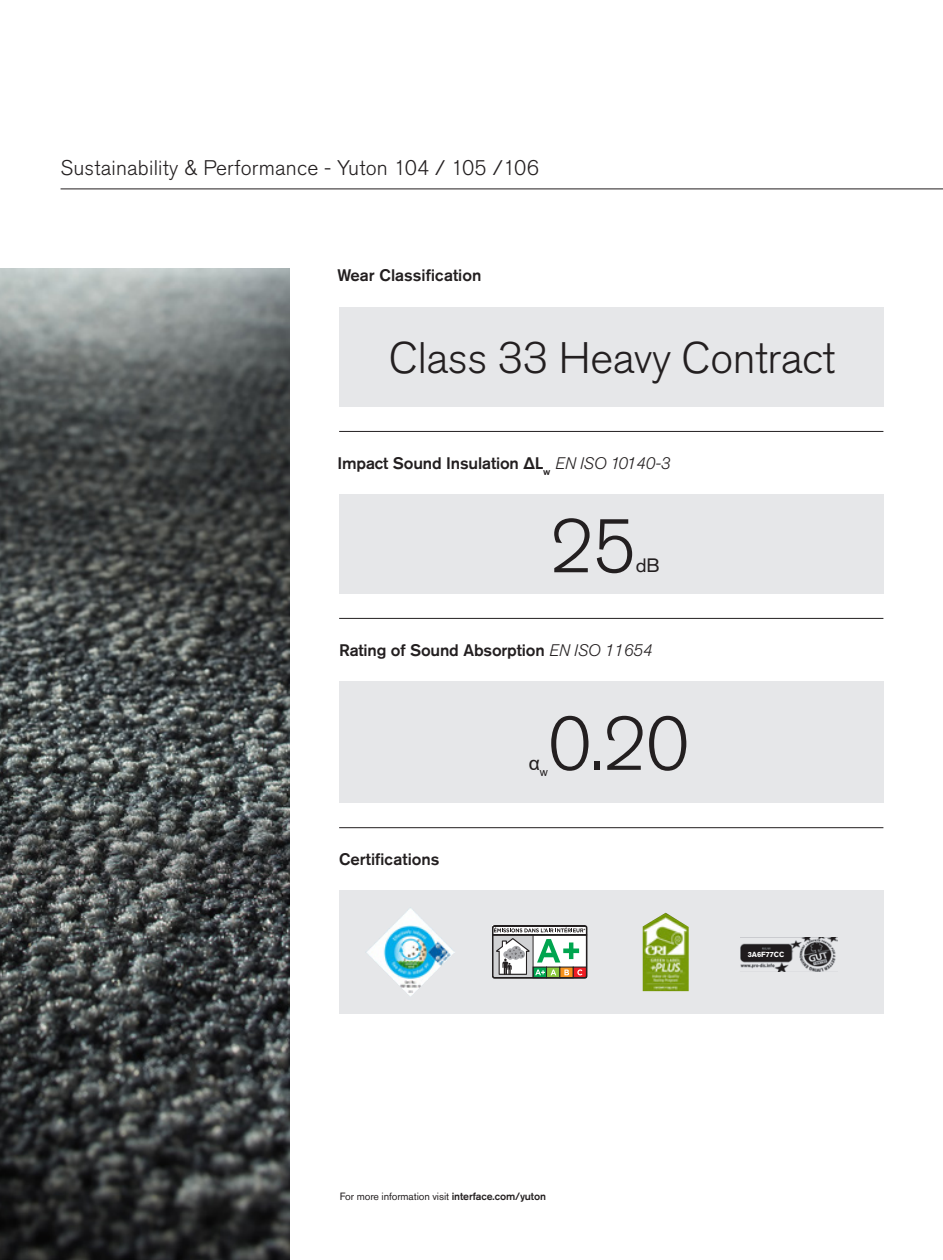
<style>
.page{position:relative;width:943px;height:1260px;background:#fff}
.page>*{position:absolute;margin:0;border:0;box-sizing:border-box;transform-origin:0 0}
.t1{font:300 75.08px "Akzidenz Grotesk Pro";color:#231f20}
.t2{font:300 43.75px "Akzidenz Grotesk Pro";letter-spacing:-.01em;color:#231f20}
.t3{font:300 21px "Akzidenz Grotesk Pro";letter-spacing:.01em;color:#231f20}
.t4{font:19.25px "Arial";color:#231f20}
.t5{font:19.25px "Akzidenz Grotesk Pro";color:#231f20}
.t6{font:500 16.62px "Akzidenz Grotesk Pro";letter-spacing:-.01em;color:#231f20}
.t7{font:10.5px "Akzidenz Grotesk Pro";letter-spacing:-.01em;color:#231f20}
.t8{font:700 7.35px "Akzidenz Grotesk Pro";color:#fff}
.s1{font-weight:300;font-style:italic}
.s2{font-weight:500}
</style>
<div class="page">
<hr style="left:61px;top:189px;width:882px;height:1px;background:#231f20">
<div style="left:339px;top:307px;width:544px;height:99px;background:#e6e7e9"></div>
<div style="left:339px;top:495px;width:544px;height:99px;background:#e6e7e9"></div>
<hr style="left:339px;top:431px;width:544px;height:1px;background:#231f20">
<hr style="left:339px;top:618px;width:544px;height:1px;background:#231f20">
<img style="left:0;top:269px;width:289px;height:991px">
<div style="left:339px;top:681px;width:544px;height:121px;background:#e6e7e9"></div>
<div style="left:339px;top:890px;width:544px;height:124px;background:#e6e7e9"></div>
<svg style="left:492px;top:926px;width:95px;height:52px"></svg>
<img style="left:642px;top:913px;width:46px;height:78px">
<img style="left:367px;top:907px;width:88px;height:90px">
<img style="left:740px;top:938px;width:97px;height:34px">
<hr style="left:339px;top:827px;width:544px;height:1px;background:#231f20">
<p class="t3" style="left:61px;top:154px;width:480px">Sustainability &amp; Performance - Yuton 104 / 105 /106</p>
<p class="t6" style="left:337px;top:265px;width:145px">Wear Classification</p>
<h2 class="t2" style="left:389px;top:329px;width:448px">Class 33 Heavy Contract</h2>
<p class="t6" style="left:337px;top:453px;width:334px">Impact Sound Insulation ΔL<sub>w</sub> <span class="s1">EN ISO 10140-3</span></p>
<h1 class="t1" style="left:549px;top:497px;width:88px">25</h1>
<p class="t5" style="left:636px;top:553px;width:25px">dB</p>
<p class="t6" style="left:339px;top:640px;width:314px">Rating of Sound Absorption <span class="s1">EN ISO 11654</span></p>
<p class="t6" style="left:339px;top:849px;width:102px">Certifications</p>
<h1 class="t1" style="left:548px;top:695px;width:143px">0.20</h1>
<p class="t4" style="left:528px;top:750px;width:21px">α<sub>w</sub></p>
<p class="t8" style="left:747px;top:950px;width:38px">3A6F77CC</p>
<p class="t7" style="left:340px;top:1190px;width:208px">For more information visit <span class="s2">interface.com/yuton</span></p>
</div>
